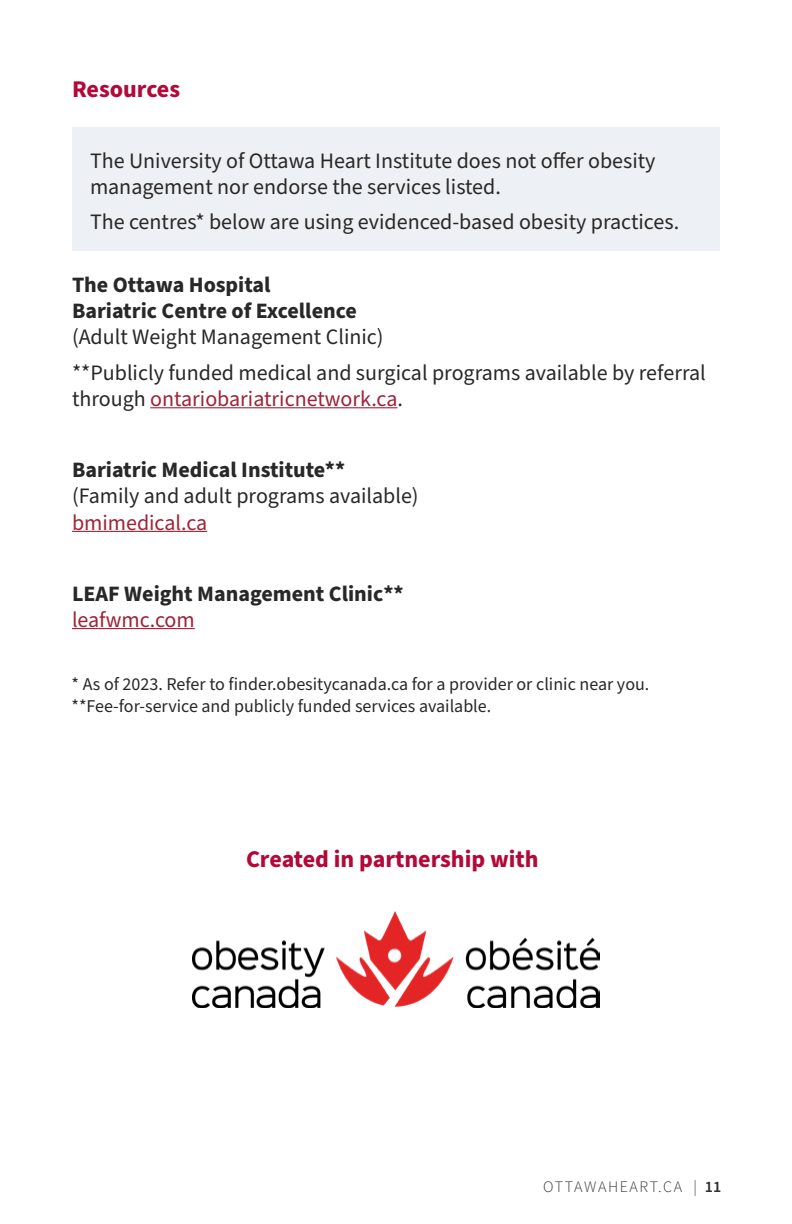
<style>
.page{position:relative;width:792px;height:1224px;background:#fff}
.page>*{position:absolute;margin:0;border:0;box-sizing:border-box;transform-origin:0 0}
.t1{font:700 24px "Source Sans Pro";color:#b30838}
.t2{font:22px/26.4px "Source Sans Pro";color:#292829}
.t3{font:700 22px/26.4px "Source Sans Pro";color:#292829}
.t4{font:22px "Source Sans Pro";color:#a12236}
.t5{font:18px/21.6px "Source Sans Pro";color:#292829}
.t6{font:300 16px "Source Sans Pro";letter-spacing:.1em;color:#313131}
.s1{color:#a12236}
.s2{font-weight:600}
</style>
<div class="page">
<div style="left:72px;top:127px;width:648px;height:124px;background:#edf0f4"></div>
<hr style="left:150px;top:407px;width:248px;height:1px;background:#a12236">
<hr style="left:72px;top:531px;width:135px;height:1px;background:#a12236">
<hr style="left:72px;top:628px;width:123px;height:1px;background:#a12236">
<img style="left:192px;top:912px;width:408px;height:95px">
<p class="t1" style="left:72px;top:72px;width:110px">Resources</p>
<p class="t2" style="left:90px;top:148px;width:567px">The University of Ottawa Heart Institute does not ofer obesity management nor endorse the services listed.</p>
<p class="t2" style="left:90px;top:210px;width:591px">The centres* below are using evidenced-based obesity practices.</p>
<h4 class="t3" style="left:72px;top:272px;width:286px">The Ottawa Hospital<br>Bariatric Centre of Excellence</h4>
<p class="t2" style="left:72px;top:325px;width:313px">(Adult Weight Management Clinic)</p>
<p class="t2" style="left:72px;top:360px;width:635px">**Publicly funded medical and surgical programs available by referral through <span class="s1">ontariobariatricnetwork.ca</span>.</p>
<h4 class="t3" style="left:72px;top:457px;width:275px">Bariatric Medical Institute**</h4>
<p class="t2" style="left:72px;top:484px;width:348px">(Family and adult programs available)</p>
<p class="t4" style="left:72px;top:508px;width:137px">bmimedical.ca</p>
<h4 class="t3" style="left:72px;top:581px;width:333px">LEAF Weight Management Clinic**</h4>
<p class="t4" style="left:72px;top:605px;width:124px">leafwmc.com</p>
<p class="t5" style="left:72px;top:674px;width:579px">* As of 2023. Refer to finder.obesitycanada.ca for a provider or clinic near you. **Fee-for-service and publicly funded services available.</p>
<p class="t1" style="left:246px;top:842px;width:294px">Created in partnership with</p>
<p class="t6" style="left:543px;top:1176px;width:180px">OTTAWAHEART.CA | <span class="s2">11</span></p>
</div>
